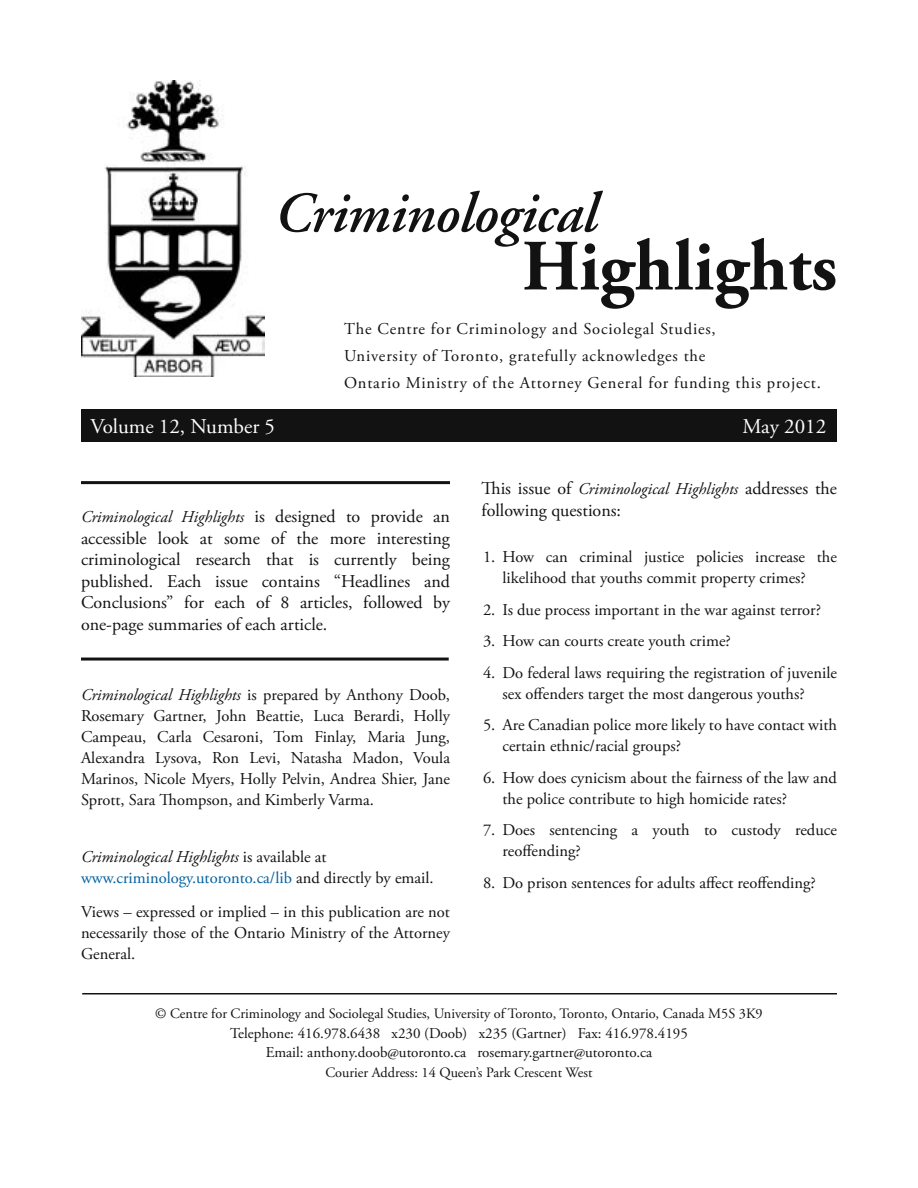
<style>
.page{position:relative;width:918px;height:1188px;background:#fff}
.page>*{position:absolute;margin:0;border:0;box-sizing:border-box;transform-origin:0 0}
.t1{font:700 72px "Adobe Garamond Pro";color:#121212}
.t2{font:italic 600 57px "Adobe Garamond";letter-spacing:-.01em;color:#121212}
.t3{font:21px "Adobe Garamond Pro";color:#fff}
.t4{font:18px/21.6px "Adobe Garamond Pro";color:#121212;text-align:justify}
.t5{font:16.5px/21px "Adobe Garamond Pro";color:#121212}
.t6{font:16.5px/27px "Adobe Garamond Pro";letter-spacing:.05em;color:#121212}
.t7{font:italic 16.5px "Adobe Garamond Pro";color:#121212}
.t8{font:15px/19.5px "Adobe Garamond Pro";color:#121212;text-align:center}
.t9{font:14.25px "Adobe Garamond Pro";color:#121212}
.s1{font-style:normal;font-size:18px}
.s2{font-style:italic}
.s3{color:#0060a0}
</style>
<div class="page">
<hr style="left:82px;top:993px;width:755px;height:1px;background:#121212">
<hr style="left:81px;top:481px;width:369px;height:3px;background:#121212">
<hr style="left:81px;top:658px;width:368px;height:3px;background:#121212">
<div style="left:81px;top:410px;width:756px;height:32px;background:#121212"></div>
<img style="left:81px;top:81px;width:184px;height:295px">
<h2 class="t2" style="left:274px;top:182px;width:324px">Criminological</h2>
<h1 class="t1" style="left:522px;top:225px;width:317px">Highlights</h1>
<p class="t6" style="left:344px;top:316px;width:478px">The Centre for Criminology and Sociolegal Studies,<br>University of Toronto, gratefully acknowledges the<br>Ontario Ministry of the Attorney General for funding this project.</p>
<p class="t3" style="left:91px;top:414px;width:186px">Volume 12, Number 5</p>
<p class="t3" style="left:742px;top:414px;width:85px">May 2012</p>
<p class="t7" style="left:81px;top:507px;width:370px">Criminological Highlights <span class="s1">is designed to provide an</span></p>
<p class="t4" style="left:81px;top:528px;width:370px">accessible look at some of the more interesting criminological research that is currently being published. Each issue contains “Headlines and Conclusions” for each of 8 articles, followed by one-page summaries of each article.</p>
<p class="t5" style="left:81px;top:685px;width:371px;text-align:justify"><span class="s2">Criminological Highlights</span> is prepared by Anthony Doob, Rosemary Gartner, John Beattie, Luca Berardi, Holly Campeau, Carla Cesaroni, Tom Finlay, Maria Jung, Alexandra Lysova, Ron Levi, Natasha Madon, Voula Marinos, Nicole Myers, Holly Pelvin, Andrea Shier, Jane Sprott, Sara Thompson, and Kimberly Varma.</p>
<p class="t5" style="left:81px;top:847px;width:354px"><span class="s2">Criminological Highlights</span> is available at <span class="s3">www.criminology.utoronto.ca/lib</span> and directly by email.</p>
<p class="t5" style="left:81px;top:902px;width:371px;text-align:justify">Views – expressed or implied – in this publication are not necessarily those of the Ontario Ministry of the Attorney General.</p>
<p class="t7" style="left:482px;top:479px;width:357px"><span class="s1">This issue of</span> Criminological Highlights <span class="s1">addresses the</span></p>
<p class="t4" style="left:481px;top:500px;width:141px">following questions:</p>
<p class="t5" style="left:503px;top:547px;width:336px;text-indent:-20px">1. How can criminal justice policies increase the likelihood that youths commit property crimes?</p>
<p class="t5" style="left:483px;top:600px;width:340px">2. Is due process important in the war against terror?</p>
<p class="t5" style="left:483px;top:631px;width:249px">3. How can courts create youth crime?</p>
<p class="t5" style="left:503px;top:663px;width:336px;text-indent:-20px">4. Do federal laws requiring the registration of juvenile sex offenders target the most dangerous youths?</p>
<p class="t5" style="left:503px;top:715px;width:336px;text-indent:-20px">5. Are Canadian police more likely to have contact with certain ethnic/racial groups?</p>
<p class="t5" style="left:503px;top:768px;width:336px;text-indent:-20px">6. How does cynicism about the fairness of the law and the police contribute to high homicide rates?</p>
<p class="t5" style="left:503px;top:820px;width:336px;text-indent:-20px">7. Does sentencing a youth to custody reduce reoffending?</p>
<p class="t5" style="left:483px;top:873px;width:334px">8. Do prison sentences for adults affect reoffending?</p>
<p class="t9" style="left:155px;top:1005px;width:609px">© Centre for Criminology and Sociolegal Studies, University of Toronto, Toronto, Ontario, Canada M5S 3K9</p>
<p class="t8" style="left:230px;top:1024px;width:459px">Telephone: 416.978.6438 x230 (Doob) x235 (Gartner) Fax: 416.978.4195<br>Email: anthony.doob@utoronto.ca rosemary.gartner@utoronto.ca</p>
<p class="t9" style="left:325px;top:1064px;width:269px">Courier Address: 14 Queen’s Park Crescent West</p>
</div>
